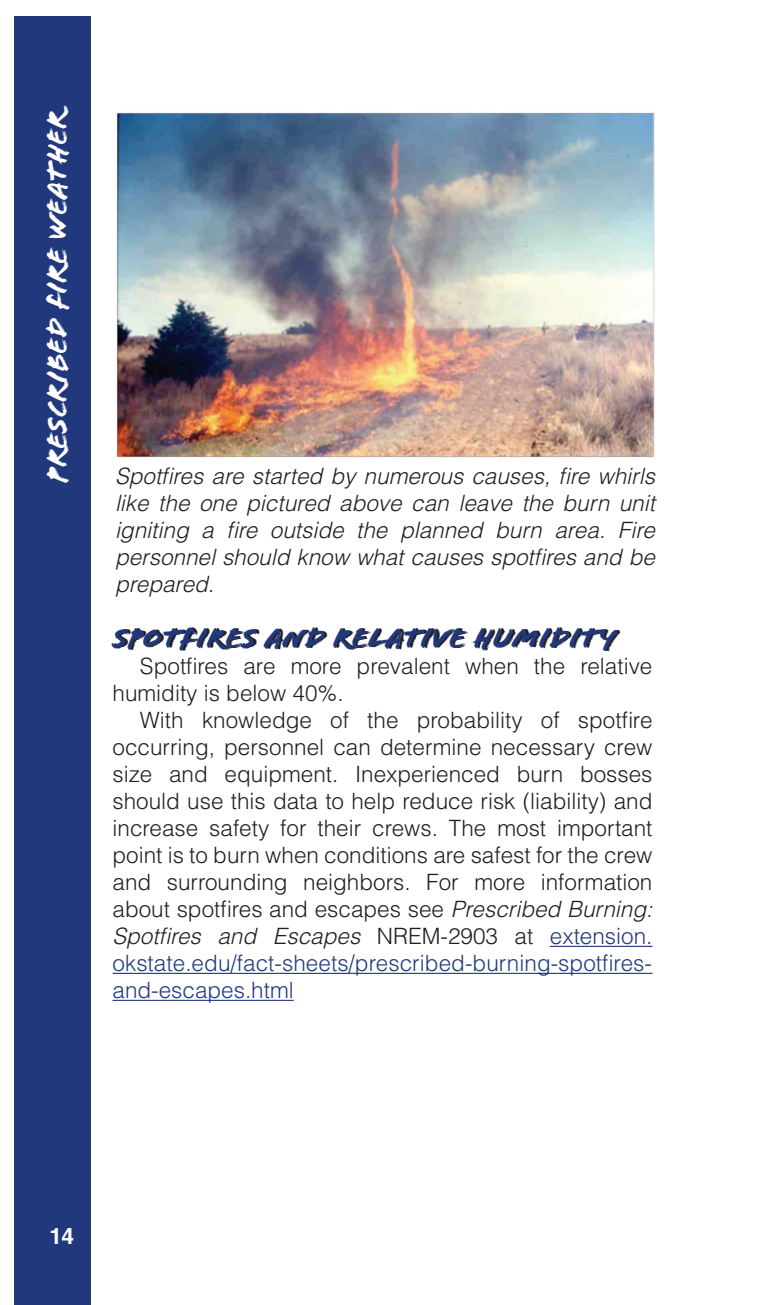
<style>
.page{position:relative;width:765px;height:1305px;background:#fff}
.page>*{position:absolute;margin:0;border:0;box-sizing:border-box;transform-origin:0 0}
.Subhead_1{font:30px "Flood Std";color:#231f20}
.Subhead_1-2{font:30px "Flood Std";color:#fff}
.Text{font:300 22.5px/27px "Helvetica LT Std";color:#231f20}
.Text-2{font:italic 300 22.5px/27px "Helvetica LT Std";color:#231f20;text-align:justify}
.Text-3{font:700 22.5px "Helvetica LT Std";color:#fff}
.s1{font-style:italic}
.s2{color:#22387d}
</style>
<div class="page">
<hr style="left:550px;top:946px;width:103px;height:1px;background:#22387d">
<hr style="left:112px;top:973px;width:540px;height:1px;background:#22387d">
<hr style="left:112px;top:1000px;width:182px;height:1px;background:#22387d">
<div style="left:14px;top:16px;width:77px;height:1289px;background:#22387d"></div>
<img style="left:116px;top:112px;width:539px;height:346px">
<p class="Subhead_1-2" style="left:40px;top:483px;width:379px;rotate:-90deg">Prescribed Fire Weather</p>
<p class="Text-2" style="left:115px;top:462px;width:542px">Spotfires are started by numerous causes, fire whirls like the one pictured above can leave the burn unit igniting a fire outside the planned burn area. Fire personnel should know what causes spotfires and be prepared.</p>
<p class="Subhead_1" style="left:115px;top:621px;width:505px">Spotfires and Relative Humidity</p>
<p class="Text" style="left:112px;top:652px;width:541px;text-indent:27px">Spotfires are more prevalent when the relative humidity is below 40%.</p>
<p class="Text" style="left:112px;top:706px;width:542px;text-align:justify;text-indent:27px">With knowledge of the probability of spotfire occurring, personnel can determine necessary crew size and equipment. Inexperienced burn bosses should use this data to help reduce risk (liability) and increase safety for their crews. The most important point is to burn when conditions are safest for the crew and surrounding neighbors. For more information about spotfires and escapes see <span class="s1">Prescribed Burning:<br>Spotfires and Escapes</span> NREM-2903 at <span class="s2">extension. okstate.edu/fact-sheets/prescribed-burning-spotfires&shy;and-escapes.html</span></p>
<p class="Text-3" style="left:50px;top:1222px;width:26px">14</p>
</div>
